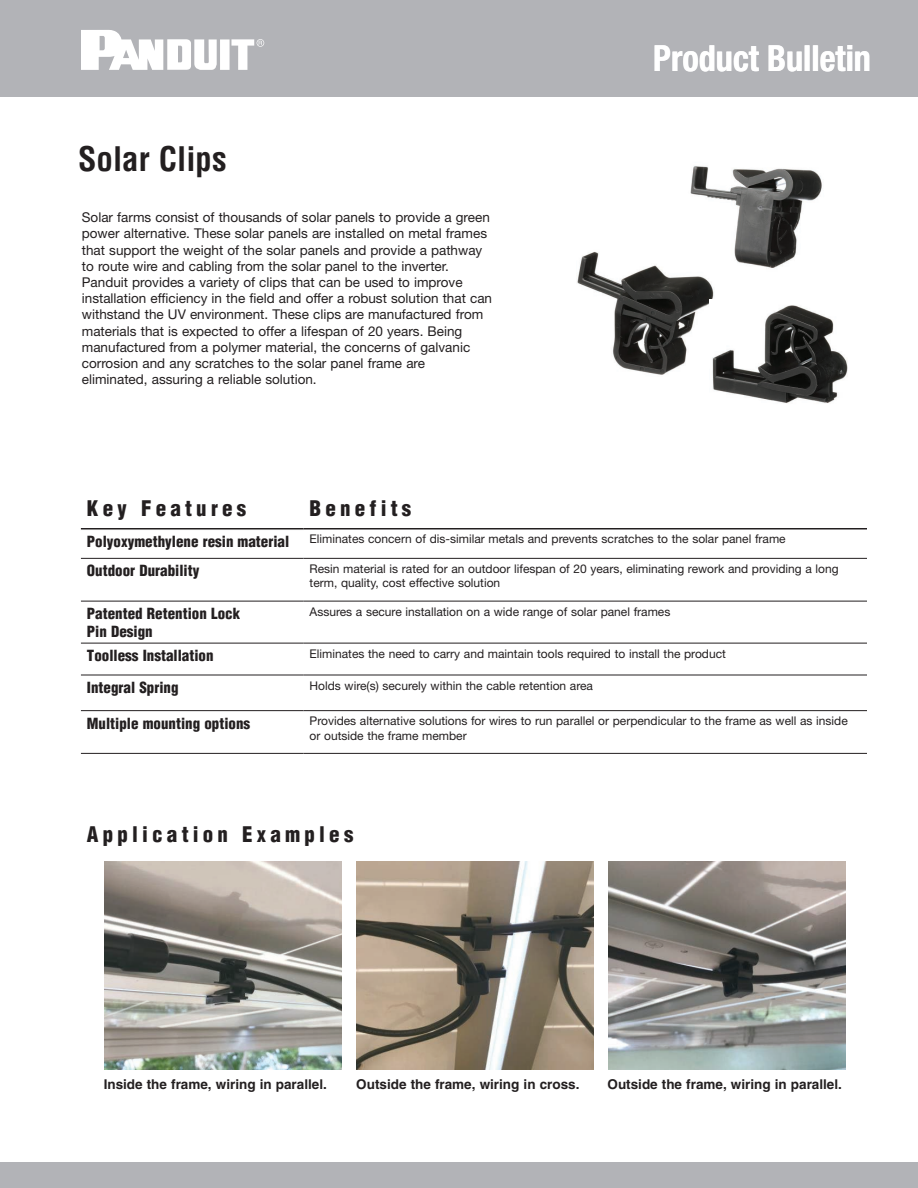
<style>
.page{position:relative;width:918px;height:1188px;background:#fff}
.page>*{position:absolute;margin:0;border:0;box-sizing:border-box;transform-origin:0 0}
.t1{font:700 condensed 36px "Helvetica Neue LT Std";color:#fff;scale:.95 1}
.t2{font:700 condensed 33px "Helvetica";color:#231f20}
.t3{font:900 condensed 21px "Helvetica";letter-spacing:.2em;color:#231f20}
.t4{font:900 condensed 15px/18px "Helvetica";color:#231f20}
.t5{font:13.5px/16.2px "Helvetica Neue LT Std";color:#231f20}
.t6{font:700 13.5px "Helvetica";color:#231f20}
.t7{font:12px/14.4px "Helvetica Neue LT Std";color:#231f20}
</style>
<div class="page">
<img style="left:690px;top:166px;width:132px;height:102px">
<div style="left:0;top:0;width:918px;height:96px;background:#b2b3b7"></div>
<svg style="left:81px;top:30px;width:183px;height:40px"></svg>
<svg style="left:81px;top:674px;width:223px;height:79px"></svg>
<hr style="left:81px;top:528px;width:223px;height:2px;background:#231f20">
<hr style="left:304px;top:528px;width:563px;height:2px;background:#231f20">
<hr style="left:81px;top:558px;width:223px;height:1px;background:#231f20">
<hr style="left:304px;top:558px;width:563px;height:1px;background:#231f20">
<hr style="left:81px;top:601px;width:223px;height:1px;background:#231f20">
<hr style="left:304px;top:601px;width:563px;height:1px;background:#231f20">
<hr style="left:81px;top:643px;width:223px;height:1px;background:#231f20">
<hr style="left:304px;top:643px;width:563px;height:1px;background:#231f20">
<hr style="left:81px;top:675px;width:223px;height:1px;background:#231f20">
<hr style="left:304px;top:675px;width:563px;height:1px;background:#231f20">
<hr style="left:81px;top:710px;width:223px;height:1px;background:#231f20">
<hr style="left:304px;top:710px;width:563px;height:1px;background:#231f20">
<hr style="left:81px;top:753px;width:223px;height:1px;background:#231f20">
<hr style="left:304px;top:753px;width:563px;height:1px;background:#231f20">
<div style="left:0;top:1162px;width:918px;height:26px;background:#b2b3b7"></div>
<img style="left:105px;top:862px;width:237px;height:207px">
<img style="left:356px;top:862px;width:238px;height:207px">
<img style="left:608px;top:862px;width:238px;height:207px">
<img style="left:577px;top:250px;width:143px;height:125px">
<img style="left:709px;top:300px;width:139px;height:103px">
<h2 class="t2" style="left:78px;top:138px;width:150px">Solar Clips</h2>
<p class="t5" style="left:82px;top:209px;width:412px">Solar farms consist of thousands of solar panels to provide a green power alternative. These solar panels are installed on metal frames that support the weight of the solar panels and provide a pathway to route wire and cabling from the solar panel to the inverter.<br>Panduit provides a variety of clips that can be used to improve installation efficiency in the field and offer a robust solution that can withstand the UV environment. These clips are manufactured from materials that is expected to offer a lifespan of 20 years. Being manufactured from a polymer material, the concerns of galvanic corrosion and any scratches to the solar panel frame are eliminated, assuring a reliable solution.</p>
<h1 class="t1" style="left:653px;top:36px;width:231px">Product Bulletin</h1>
<h3 class="t3" style="left:87px;top:495px;width:161px">Key Features</h3>
<h3 class="t3" style="left:310px;top:495px;width:103px">Benefits</h3>
<p class="t4" style="left:87px;top:532px;width:204px">Polyoxymethylene resin material</p>
<p class="t7" style="left:310px;top:532px;width:478px">Eliminates concern of dis-similar metals and prevents scratches to the solar panel frame</p>
<p class="t4" style="left:87px;top:562px;width:114px">Outdoor Durability</p>
<p class="t7" style="left:310px;top:561px;width:531px">Resin material is rated for an outdoor lifespan of 20 years, eliminating rework and providing a long term, quality, cost effective solution</p>
<p class="t4" style="left:87px;top:604px;width:155px">Patented Retention Lock<br>Pin Design</p>
<p class="t7" style="left:310px;top:604px;width:362px">Assures a secure installation on a wide range of solar panel frames</p>
<p class="t4" style="left:87px;top:646px;width:128px">Toolless Installation</p>
<p class="t7" style="left:310px;top:646px;width:418px">Eliminates the need to carry and maintain tools required to install the product</p>
<p class="t4" style="left:87px;top:678px;width:93px">Integral Spring</p>
<p class="t7" style="left:310px;top:678px;width:285px">Holds wire(s) securely within the cable retention area</p>
<p class="t4" style="left:87px;top:714px;width:165px">Multiple mounting options</p>
<p class="t7" style="left:310px;top:714px;width:540px">Provides alternative solutions for wires to run parallel or perpendicular to the frame as well as inside or outside the frame member</p>
<h3 class="t3" style="left:87px;top:821px;width:268px">Application Examples</h3>
<p class="t6" style="left:104px;top:1076px;width:225px">Inside the frame, wiring in parallel.</p>
<p class="t6" style="left:356px;top:1076px;width:225px">Outside the frame, wiring in cross.</p>
<p class="t6" style="left:608px;top:1076px;width:236px">Outside the frame, wiring in parallel.</p>
</div>
